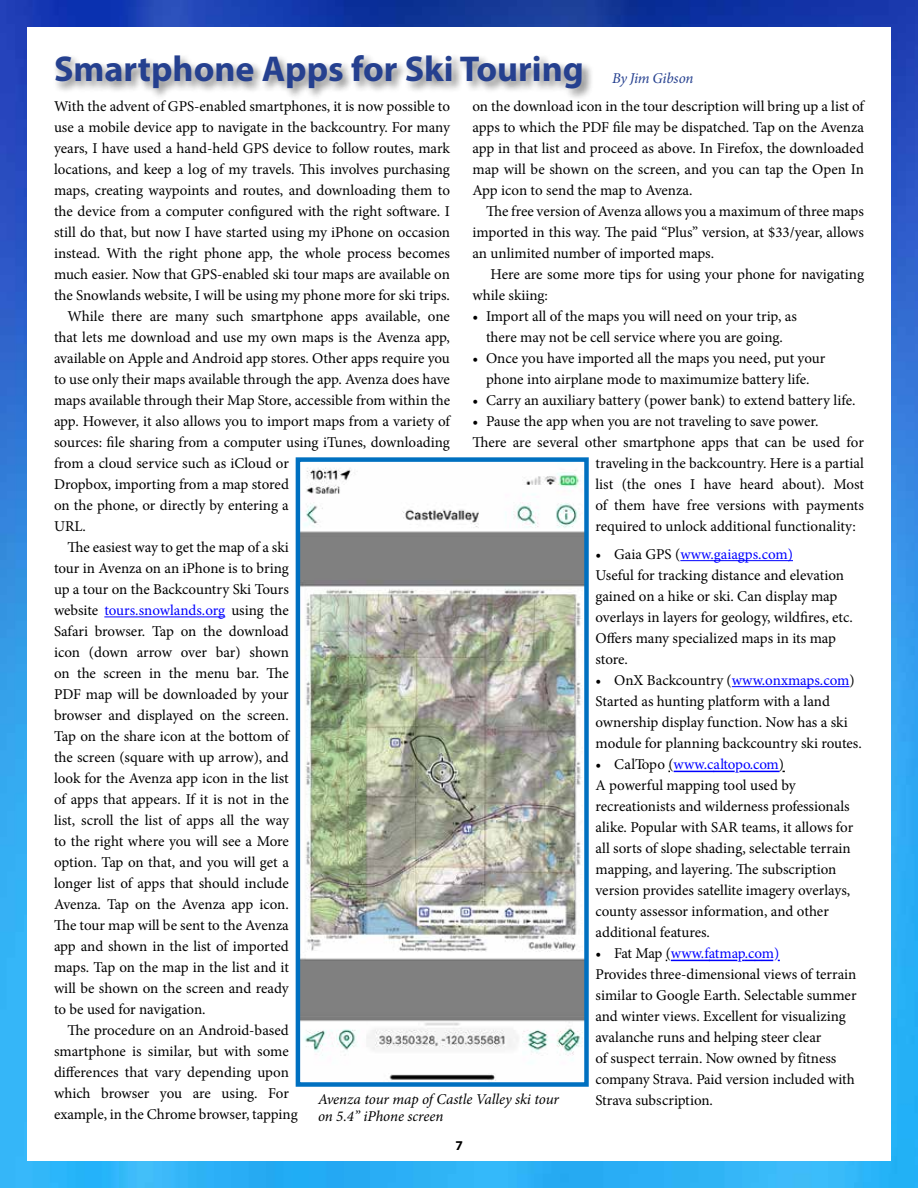
<style>
.page{position:relative;width:918px;height:1188px;background:#fff}
.page>*{position:absolute;margin:0;border:0;box-sizing:border-box;transform-origin:0 0}
.t1{font:700 36px "Myriad Pro";color:#25408f}
.t2{font:15px/21px "Minion Pro";letter-spacing:-.005em;color:#000}
.t3{font:15px "Minion Pro";letter-spacing:-.005em;color:#00f}
.t4{font:italic 15px/16.5px "Minion Pro";letter-spacing:-.005em;color:#000}
.t5{font:italic 15px "Minion Pro";letter-spacing:-.015em;color:#25408f}
.t6{font:700 13.5px "Myriad Pro";color:#000}
.s1{color:#000}
.s2{color:#00f}
</style>
<div class="page">
<img style="left:0;top:0;width:918px;height:1188px">
<div style="left:27px;top:27px;width:864px;height:1134px;background:#fff"></div>
<div style="left:53px;top:52px;width:541px;height:49px;background:#000;opacity:.5"></div>
<hr style="left:104px;top:617px;width:121px;height:1px;background:#00f">
<hr style="left:680px;top:560px;width:113px;height:1px;background:#00f">
<hr style="left:732px;top:686px;width:118px;height:1px;background:#00f">
<img style="left:301px;top:467px;width:283px;height:614px">
<div style="left:296px;top:457px;width:293px;height:630px;border:4px solid #0070c0"></div>
<hr style="left:671px;top:960px;width:39px;height:1px;background:#00f">
<svg style="left:710px;top:960px;width:70px;height:1px"></svg>
<hr style="left:674px;top:771px;width:40px;height:1px;background:#00f">
<svg style="left:714px;top:771px;width:21px;height:1px"></svg>
<hr style="left:739px;top:771px;width:41px;height:1px;background:#00f">
<h1 class="t1" style="left:54px;top:45px;width:531px">Smartphone Apps for Ski Touring</h1>
<p class="t2" style="left:54px;top:96px;width:398px">With the advent of GPS-enabled smartphones, it is now possible to</p>
<p class="t2" style="left:54px;top:117px;width:397px">use a mobile device app to navigate in the backcountry. For many</p>
<p class="t2" style="left:54px;top:138px;width:397px">years, I have used a hand-held GPS device to follow routes, mark</p>
<p class="t2" style="left:54px;top:159px;width:398px">locations, and keep a log of my travels. This involves purchasing</p>
<p class="t2" style="left:54px;top:180px;width:398px">maps, creating waypoints and routes, and downloading them to</p>
<p class="t2" style="left:54px;top:201px;width:397px">the device from a computer configured with the right software. I</p>
<p class="t2" style="left:54px;top:222px;width:398px">still do that, but now I have started using my iPhone on occasion</p>
<p class="t2" style="left:54px;top:243px;width:397px">instead. With the right phone app, the whole process becomes</p>
<p class="t2" style="left:54px;top:264px;width:397px">much easier. Now that GPS-enabled ski tour maps are available on</p>
<p class="t2" style="left:54px;top:285px;width:398px">the Snowlands website, I will be using my phone more for ski trips.</p>
<p class="t2" style="left:68px;top:306px;width:384px">While there are many such smartphone apps available, one</p>
<p class="t2" style="left:54px;top:327px;width:397px">that lets me download and use my own maps is the Avenza app,</p>
<p class="t2" style="left:54px;top:348px;width:397px">available on Apple and Android app stores. Other apps require you</p>
<p class="t2" style="left:54px;top:369px;width:397px">to use only their maps available through the app. Avenza does have</p>
<p class="t2" style="left:54px;top:390px;width:398px">maps available through their Map Store, accessible from within the</p>
<p class="t2" style="left:54px;top:411px;width:397px">app. However, it also allows you to import maps from a variety of</p>
<p class="t2" style="left:54px;top:432px;width:398px">sources: file sharing from a computer using iTunes, downloading</p>
<p class="t2" style="left:54px;top:453px;width:236px">from a cloud service such as iCloud or</p>
<p class="t2" style="left:54px;top:474px;width:236px">Dropbox, importing from a map stored</p>
<p class="t2" style="left:54px;top:495px;width:236px">on the phone, or directly by entering a</p>
<p class="t2" style="left:54px;top:516px;width:33px">URL.</p>
<p class="t2" style="left:68px;top:537px;width:223px">The easiest way to get the map of a ski</p>
<p class="t2" style="left:54px;top:558px;width:236px">tour in Avenza on an iPhone is to bring</p>
<p class="t2" style="left:54px;top:579px;width:236px">up a tour on the Backcountry Ski Tours</p>
<p class="t3" style="left:54px;top:601px;width:236px"><span class="s1">website</span> tours.snowlands.org <span class="s1">using the</span></p>
<p class="t2" style="left:54px;top:621px;width:236px">Safari browser. Tap on the download</p>
<p class="t2" style="left:54px;top:642px;width:236px">icon (down arrow over bar) shown</p>
<p class="t2" style="left:54px;top:663px;width:236px">on the screen in the menu bar. The</p>
<p class="t2" style="left:54px;top:684px;width:236px">PDF map will be downloaded by your</p>
<p class="t2" style="left:54px;top:705px;width:236px">browser and displayed on the screen.</p>
<p class="t2" style="left:54px;top:726px;width:236px">Tap on the share icon at the bottom of</p>
<p class="t2" style="left:54px;top:747px;width:236px">the screen (square with up arrow), and</p>
<p class="t2" style="left:54px;top:768px;width:236px">look for the Avenza app icon in the list</p>
<p class="t2" style="left:54px;top:789px;width:236px">of apps that appears. If it is not in the</p>
<p class="t2" style="left:54px;top:810px;width:236px">list, scroll the list of apps all the way</p>
<p class="t2" style="left:54px;top:831px;width:236px">to the right where you will see a More</p>
<p class="t2" style="left:54px;top:852px;width:236px">option. Tap on that, and you will get a</p>
<p class="t2" style="left:54px;top:873px;width:236px">longer list of apps that should include</p>
<p class="t2" style="left:54px;top:894px;width:236px">Avenza. Tap on the Avenza app icon.</p>
<p class="t2" style="left:54px;top:915px;width:236px">The tour map will be sent to the Avenza</p>
<p class="t2" style="left:54px;top:936px;width:236px">app and shown in the list of imported</p>
<p class="t2" style="left:54px;top:957px;width:236px">maps. Tap on the map in the list and it</p>
<p class="t2" style="left:54px;top:978px;width:236px">will be shown on the screen and ready</p>
<p class="t2" style="left:54px;top:999px;width:153px">to be used for navigation.</p>
<p class="t2" style="left:68px;top:1020px;width:223px">The procedure on an Android-based</p>
<p class="t2" style="left:54px;top:1041px;width:236px">smartphone is similar, but with some</p>
<p class="t2" style="left:54px;top:1062px;width:236px">differences that vary depending upon</p>
<p class="t2" style="left:54px;top:1083px;width:236px">which browser you are using. For</p>
<p class="t2" style="left:54px;top:1104px;width:245px">example, in the Chrome browser, tapping</p>
<p class="t5" style="left:612px;top:68px;width:83px">By Jim Gibson</p>
<p class="t2" style="left:472px;top:96px;width:393px;text-align:justify">on the download icon in the tour description will bring up a list of apps to which the PDF file may be dispatched. Tap on the Avenza app in that list and proceed as above. In Firefox, the downloaded map will be shown on the screen, and you can tap the Open In App icon to send the map to Avenza.</p>
<p class="t2" style="left:472px;top:201px;width:393px;text-align:justify;text-indent:14px">The free version of Avenza allows you a maximum of three maps imported in this way. The paid “Plus” version, at $33/year, allows an unlimited number of imported maps.</p>
<p class="t2" style="left:472px;top:264px;width:393px;text-indent:18px">Here are some more tips for using your phone for navigating while skiing:</p>
<p class="t2" style="left:472px;top:306px;width:326px;text-align:center">• Import all of the maps you will need on your trip, as there may not be cell service where you are going.</p>
<p class="t2" style="left:472px;top:348px;width:354px;text-align:center">• Once you have imported all the maps you need, put your phone into airplane mode to maximumize battery life.</p>
<p class="t2" style="left:472px;top:390px;width:384px">• Carry an auxiliary battery (power bank) to extend battery life.</p>
<p class="t2" style="left:472px;top:411px;width:348px">• Pause the app when you are not traveling to save power.</p>
<p class="t2" style="left:472px;top:432px;width:393px">There are several other smartphone apps that can be used for</p>
<p class="t2" style="left:596px;top:453px;width:270px">traveling in the backcountry. Here is a partial</p>
<p class="t2" style="left:596px;top:474px;width:270px">list (the ones I have heard about). Most</p>
<p class="t2" style="left:596px;top:495px;width:270px">of them have free versions with payments</p>
<p class="t2" style="left:596px;top:516px;width:262px">required to unlock additional functionality:</p>
<p class="t2" style="left:596px;top:544px;width:259px">• Gaia GPS (<span class="s2">www.gaiagps.com)<br></span>Useful for tracking distance and elevation gained on a hike or ski. Can display map overlays in layers for geology, wildfires, etc.<br>Offers many specialized maps in its map store.</p>
<p class="t2" style="left:596px;top:670px;width:268px">• OnX Backcountry (<span class="s2">www.onxmaps.com</span>)<br>Started as hunting platform with a land ownership display function. Now has a ski module for planning backcountry ski routes.</p>
<p class="t2" style="left:596px;top:775px;width:259px">A powerful mapping tool used by recreationists and wilderness professionals alike. Popular with SAR teams, it allows for all sorts of slope shading, selectable terrain mapping, and layering. The subscription version provides satellite imagery overlays, county assessor information, and other additional features.</p>
<p class="t3" style="left:596px;top:758px;width:190px"><span class="s1">• CalTopo (</span>www.caltopo.com<span class="s1">)</span></p>
<p class="t2" style="left:596px;top:944px;width:263px">• Fat Map (<span class="s2">www.fatmap.com)<br></span>Provides three-dimensional views of terrain similar to Google Earth. Selectable summer and winter views. Excellent for visualizing avalanche runs and helping steer clear<br>of suspect terrain. Now owned by fitness company Strava. Paid version included with Strava subscription.</p>
<p class="t4" style="left:318px;top:1091px;width:243px">Avenza tour map of Castle Valley ski tour on 5.4” iPhone screen</p>
<p class="t6" style="left:455px;top:1137px;width:9px">7</p>
</div>
